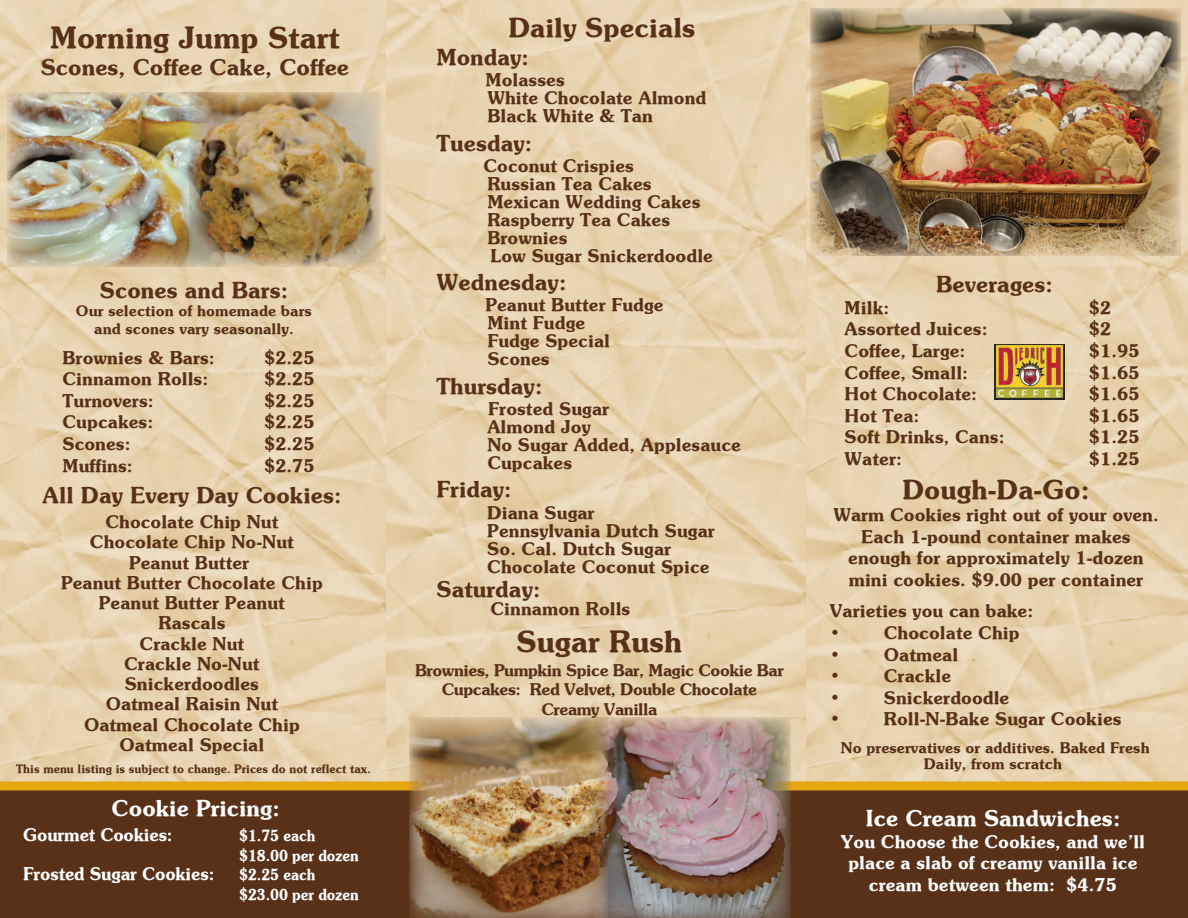
<style>
.page{position:relative;width:1188px;height:918px;background:#fff}
.page>*{position:absolute;margin:0;border:0;box-sizing:border-box;transform-origin:0 0}
.t1{font:600 30px "Novelty";color:#583118}
.t2{font:600 27px "Novelty";color:#583118}
.t3{font:600 22.5px "Novelty";color:#583118}
.t4{font:600 22.5px "Novelty";color:#fff}
.t5{font:600 18px/18px "Novelty";color:#583118}
.t6{font:600 18px/21.6px "Novelty";color:#fff;text-align:center}
.t7{font:600 18px "Novelty";color:#fff;scale:.96 1}
.t8{font:600 16.5px/19.5px "Novelty";letter-spacing:-.03em;color:#583118;text-align:center}
.t9{font:600 15.75px/19.5px "Novelty";letter-spacing:-.01em;color:#fff;scale:.91 1}
.t10{font:600 15px/18px "Novelty";color:#583118;text-align:center}
.t11{font:600 12px "Novelty";color:#583118;scale:.96 1}
</style>
<div class="page">
<img style="left:0;top:0;width:1188px;height:781px">
<img style="left:386px;top:0;width:420px;height:781px">
<div style="left:0;top:786px;width:1188px;height:132px;background:#583118"></div>
<div style="left:0;top:781px;width:1188px;height:9px;background:#e7a512"></div>
<img style="left:810px;top:9px;width:371px;height:247px">
<img style="left:8px;top:92px;width:181px;height:174px">
<img style="left:189px;top:92px;width:191px;height:174px">
<img style="left:995px;top:344px;width:70px;height:56px">
<img style="left:607px;top:717px;width:183px;height:201px">
<img style="left:410px;top:717px;width:197px;height:201px">
<h1 class="t1" style="left:50px;top:19px;width:291px">Morning Jump Start</h1>
<p class="t3" style="left:41px;top:53px;width:310px">Scones, Coffee Cake, Coffee</p>
<p class="t3" style="left:100px;top:276px;width:190px">Scones and Bars:</p>
<p class="t10" style="left:76px;top:301px;width:237px">Our selection of homemade bars and scones vary seasonally.</p>
<p class="t5" style="left:63px;top:348px;width:154px">Brownies &amp; Bars:</p>
<p class="t5" style="left:264px;top:348px;width:52px">$2.25</p>
<p class="t5" style="left:63px;top:370px;width:147px">Cinnamon Rolls:</p>
<p class="t5" style="left:264px;top:370px;width:52px">$2.25</p>
<p class="t5" style="left:63px;top:391px;width:93px">Turnovers:</p>
<p class="t5" style="left:264px;top:391px;width:52px">$2.25</p>
<p class="t5" style="left:63px;top:413px;width:92px">Cupcakes:</p>
<p class="t5" style="left:264px;top:413px;width:52px">$2.25</p>
<p class="t5" style="left:63px;top:434px;width:70px">Scones:</p>
<p class="t5" style="left:264px;top:434px;width:52px">$2.25</p>
<p class="t5" style="left:63px;top:456px;width:72px">Muffins:</p>
<p class="t5" style="left:264px;top:456px;width:52px">$2.75</p>
<p class="t3" style="left:43px;top:481px;width:300px">All Day Every Day Cookies:</p>
<p class="t5" style="left:61px;top:511px;width:263px;line-height:20.2px;text-align:center">Chocolate Chip Nut<br>Chocolate Chip No-Nut<br>Peanut Butter<br>Peanut Butter Chocolate Chip<br>Peanut Butter Peanut<br>Rascals<br>Crackle Nut<br>Crackle No-Nut<br>Snickerdoodles<br>Oatmeal Raisin Nut<br>Oatmeal Chocolate Chip<br>Oatmeal Special</p>
<p class="t11" style="left:16px;top:761px;width:371px">This menu listing is subject to change. Prices do not reflect tax.</p>
<p class="t4" style="left:112px;top:794px;width:170px">Cookie Pricing:</p>
<p class="t7" style="left:23px;top:824px;width:157px">Gourmet Cookies:</p>
<p class="t9" style="left:239px;top:826px;width:133px">$1.75 each $18.00 per dozen</p>
<p class="t7" style="left:23px;top:863px;width:201px">Frosted Sugar Cookies:</p>
<p class="t9" style="left:239px;top:865px;width:133px">$2.25 each $23.00 per dozen</p>
<h2 class="t2" style="left:508px;top:11px;width:189px">Daily Specials</h2>
<p class="t3" style="left:436px;top:43px;width:94px">Monday:</p>
<p class="t5" style="left:485px;top:71px;width:223px">Molasses<br>White Chocolate Almond<br>Black White &amp; Tan</p>
<p class="t3" style="left:436px;top:129px;width:97px">Tuesday:</p>
<p class="t5" style="left:484px;top:156px;width:231px">Coconut Crispies<br>Russian Tea Cakes<br>Mexican Wedding Cakes<br>Raspberry Tea Cakes<br>Brownies<br>Low Sugar Snickerdoodle</p>
<p class="t3" style="left:436px;top:268px;width:131px">Wednesday:</p>
<p class="t5" style="left:485px;top:296px;width:180px">Peanut Butter Fudge<br>Mint Fudge<br>Fudge Special<br>Scones</p>
<p class="t3" style="left:436px;top:372px;width:107px">Thursday:</p>
<p class="t5" style="left:487px;top:399px;width:255px">Frosted Sugar<br>Almond Joy<br>No Sugar Added, Applesauce<br>Cupcakes</p>
<p class="t3" style="left:436px;top:475px;width:77px">Friday:</p>
<p class="t5" style="left:487px;top:503px;width:229px">Diana Sugar<br>Pennsylvania Dutch Sugar<br>So. Cal. Dutch Sugar<br>Chocolate Coconut Spice</p>
<p class="t3" style="left:436px;top:575px;width:105px">Saturday:</p>
<p class="t5" style="left:490px;top:599px;width:141px">Cinnamon Rolls</p>
<h1 class="t1" style="left:516px;top:622px;width:168px">Sugar Rush</h1>
<p class="t8" style="left:415px;top:660px;width:370px">Brownies, Pumpkin Spice Bar, Magic Cookie Bar<br>Cupcakes: Red Velvet, Double Chocolate<br>Creamy Vanilla</p>
<p class="t3" style="left:936px;top:270px;width:118px">Beverages:</p>
<p class="t5" style="left:845px;top:298px;width:46px">Milk:</p>
<p class="t5" style="left:1089px;top:298px;width:24px">$2</p>
<p class="t5" style="left:845px;top:320px;width:144px">Assorted Juices:</p>
<p class="t5" style="left:1089px;top:320px;width:24px">$2</p>
<p class="t5" style="left:845px;top:341px;width:122px">Coffee, Large:</p>
<p class="t5" style="left:1089px;top:341px;width:52px">$1.95</p>
<p class="t5" style="left:845px;top:363px;width:125px">Coffee, Small:</p>
<p class="t5" style="left:1089px;top:363px;width:52px">$1.65</p>
<p class="t5" style="left:845px;top:385px;width:134px">Hot Chocolate:</p>
<p class="t5" style="left:1089px;top:385px;width:52px">$1.65</p>
<p class="t5" style="left:845px;top:406px;width:76px">Hot Tea:</p>
<p class="t5" style="left:1089px;top:406px;width:52px">$1.65</p>
<p class="t5" style="left:845px;top:428px;width:162px">Soft Drinks, Cans:</p>
<p class="t5" style="left:1089px;top:428px;width:52px">$1.25</p>
<p class="t5" style="left:845px;top:449px;width:59px">Water:</p>
<p class="t5" style="left:1089px;top:449px;width:52px">$1.25</p>
<h2 class="t2" style="left:903px;top:473px;width:189px">Dough-Da-Go:</h2>
<p class="t5" style="left:833px;top:504px;width:327px;line-height:21.6px;text-align:center">Warm Cookies right out of your oven.<br>Each 1-pound container makes enough for approximately 1-dozen mini cookies. $9.00 per container</p>
<p class="t5" style="left:830px;top:600px;width:205px;line-height:21.6px">Varieties you can bake: •</p>
<p class="t5" style="left:884px;top:623px;width:137px">Chocolate Chip</p>
<p class="t5" style="left:830px;top:645px;width:12px">•</p>
<p class="t5" style="left:884px;top:645px;width:76px">Oatmeal</p>
<p class="t5" style="left:830px;top:666px;width:12px">•</p>
<p class="t5" style="left:884px;top:666px;width:69px">Crackle</p>
<p class="t5" style="left:830px;top:688px;width:12px">•</p>
<p class="t5" style="left:884px;top:688px;width:127px">Snickerdoodle</p>
<p class="t5" style="left:830px;top:710px;width:12px">•</p>
<p class="t5" style="left:884px;top:710px;width:239px">Roll-N-Bake Sugar Cookies</p>
<p class="t10" style="left:841px;top:739px;width:310px;line-height:16.5px">No preservatives or additives. Baked Fresh<br>Daily, from scratch</p>
<p class="t4" style="left:866px;top:804px;width:256px">Ice Cream Sandwiches:</p>
<p class="t6" style="left:841px;top:830px;width:306px">You Choose the Cookies, and we’ll place a slab of creamy vanilla ice cream between them: $4.75</p>
</div>
